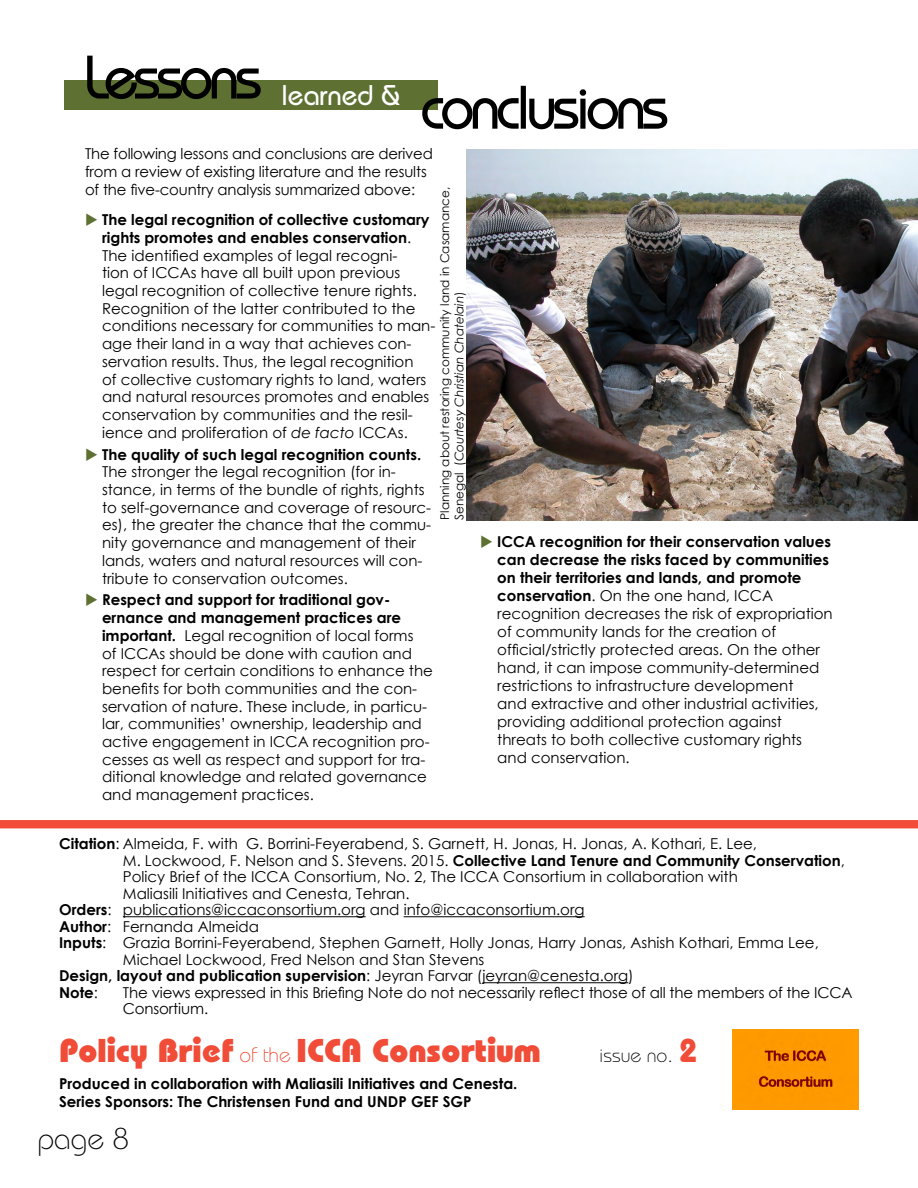
<style>
.page{position:relative;width:918px;height:1188px;background:#fff}
.page>*{position:absolute;margin:0;border:0;box-sizing:border-box;transform-origin:0 0}
.t1{font:800 33px "Bauhaus Std";color:#f04c38}
.t2{font:300 30px "Bauhaus Std";color:#000}
.t3{font:300 19.5px "Bauhaus Std";color:#000}
.t4{font:15px/17.7px "Century Gothic";color:#000}
.t5{font:700 15px/18px "Century Gothic";color:#000}
.t6{font:12px/14.4px "Century Gothic";color:#000}
.s1{color:#5e7032}
.s2{font-weight:700}
.s3{font-style:italic}
.s4{font-weight:400}
.s5{font-weight:300;font-size:21px}
.s6{font-size:21px}
.s7{font-weight:700;font-size:33px;color:#f04c38}
</style>
<div class="page">
<svg style="left:0;top:820px;width:918px;height:9px;background:#f05745"></svg>
<hr style="left:123px;top:916px;width:243px;height:1px;background:#000">
<hr style="left:404px;top:916px;width:181px;height:1px;background:#000">
<hr style="left:482px;top:982px;width:146px;height:1px;background:#000">
<div style="left:64px;top:81px;width:374px;height:29px;background:#5e7032"></div>
<svg style="left:86px;top:55px;width:176px;height:45px"></svg>
<svg style="left:422px;top:98px;width:97px;height:32px"></svg>
<div style="left:521px;top:86px;width:5px;height:43px;border:3px solid #000"></div>
<svg style="left:529px;top:98px;width:50px;height:32px"></svg>
<div style="left:580px;top:99px;width:6px;height:30px;border:3px solid #000"></div>
<div style="left:580px;top:89px;width:6px;height:7px;border:3px solid #000;border-radius:50%"></div>
<svg style="left:587px;top:98px;width:81px;height:32px"></svg>
<img style="left:467px;top:150px;width:451px;height:370px">
<img style="left:733px;top:1030px;width:126px;height:80px">
<p class="t4" style="left:85px;top:145px;width:349px">The following lessons and conclusions are derived from a review of existing literature and the results of the five-country analysis summarized above:</p>
<p class="t4" style="left:102px;top:211px;width:335px;text-indent:-17px"><span class="s1">◆</span> <span class="s2">The legal recognition of collective customary rights promotes and enables conservation</span>.<br>The identified examples of legal recogni-<br>tion of ICCAs have all built upon previous legal recognition of collective tenure rights.<br>Recognition of the latter contributed to the conditions necessary for communities to man&shy;age their land in a way that achieves con&shy;servation results. Thus, the legal recognition<br>of collective customary rights to land, waters and natural resources promotes and enables conservation by communities and the resil&shy;ience and proliferation of <span class="s3">de facto</span> ICCAs.</p>
<p class="t4" style="left:102px;top:445px;width:331px;text-indent:-17px"><span class="s1">◆</span> <span class="s2">The quality of such legal recognition counts.<br></span>The stronger the legal recognition (for in&shy;stance, in terms of the bundle of rights, rights to self-governance and coverage of resourc&shy;es), the greater the chance that the commu&shy;nity governance and management of their lands, waters and natural resources will con&shy;tribute to conservation outcomes.</p>
<p class="t4" style="left:102px;top:591px;width:332px;text-indent:-17px"><span class="s1">◆</span> <span class="s2">Respect and support for traditional gov&shy;ernance and management practices are important.</span> Legal recognition of local forms<br>of ICCAs should be done with caution and respect for certain conditions to enhance the benefits for both communities and the con&shy;servation of nature. These include, in particu&shy;lar, communities’ ownership, leadership and active engagement in ICCA recognition pro&shy;cesses as well as respect and support for tra&shy;ditional knowledge and related governance and management practices.</p>
<p class="t6" style="left:437px;top:520px;width:335px;rotate:-90deg">Planning about restoring community land in Casamance,<br>Senegal (<span class="s3">Courtesy Christian Chatelain</span>)</p>
<p class="t4" style="left:497px;top:532px;width:337px;text-indent:-17px"><span class="s1">◆</span> <span class="s2">ICCA recognition for their conservation values can decrease the risks faced by communities on their territories and lands, and promote conservation</span>. On the one hand, ICCA recognition decreases the risk of expropriation of community lands for the creation of official/strictly protected areas. On the other hand, it can impose community-determined restrictions to infrastructure development<br>and extractive and other industrial activities, providing additional protection against threats to both collective customary rights and conservation.</p>
<p class="t4" style="left:59px;top:835px;width:700px"><span class="s2">Citation</span>: Almeida, F. with G. Borrini-Feyerabend, S. Garnett, H. Jonas, H. Jonas, A. Kothari, E. Lee,</p>
<p class="t5" style="left:123px;top:851px;width:723px"><span class="s4">M. Lockwood, F. Nelson and S. Stevens. 2015.</span> Collective Land Tenure and Community Conservation<span class="s4">,</span></p>
<p class="t4" style="left:123px;top:868px;width:616px">Policy Brief of the ICCA Consortium, No. 2, The ICCA Consortium in collaboration with</p>
<p class="t4" style="left:123px;top:884px;width:288px">Maliasili Initiatives and Cenesta, Tehran.</p>
<p class="t4" style="left:59px;top:901px;width:527px"><span class="s2">Orders</span>: publications@iccaconsortium.org and info@iccaconsortium.org</p>
<p class="t4" style="left:59px;top:917px;width:201px"><span class="s2">Author</span>: Fernanda Almeida</p>
<p class="t4" style="left:59px;top:934px;width:761px"><span class="s2">Inputs</span>: Grazia Borrini-Feyerabend, Stephen Garnett, Holly Jonas, Harry Jonas, Ashish Kothari, Emma Lee,</p>
<p class="t4" style="left:123px;top:950px;width:363px">Michael Lockwood, Fred Nelson and Stan Stevens</p>
<p class="t5" style="left:59px;top:966px;width:576px">Design, layout and publication supervision<span class="s4">: Jeyran Farvar (jeyran@cenesta.org)</span></p>
<p class="t5" style="left:59px;top:983px;width:40px">Note<span class="s4">:</span></p>
<p class="t4" style="left:123px;top:984px;width:731px;line-height:16.5px">The views expressed in this Briefing Note do not necessarily reflect those of all the members of the ICCA<br>Consortium.</p>
<h1 class="t1" style="left:59px;top:1031px;width:483px">Policy Brief <span class="s5">of the</span> ICCA Consortium</h1>
<h3 class="t3" style="left:599px;top:1044px;width:100px">issue no<span class="s6">.</span> <span class="s7">2</span></h3>
<p class="t5" style="left:59px;top:1074px;width:460px">Produced in collaboration with Maliasili Initiatives and Cenesta.<br>Series Sponsors: The Christensen Fund and UNDP GEF SGP</p>
<h2 class="t2" style="left:37px;top:1121px;width:93px">page 8</h2>
</div>
